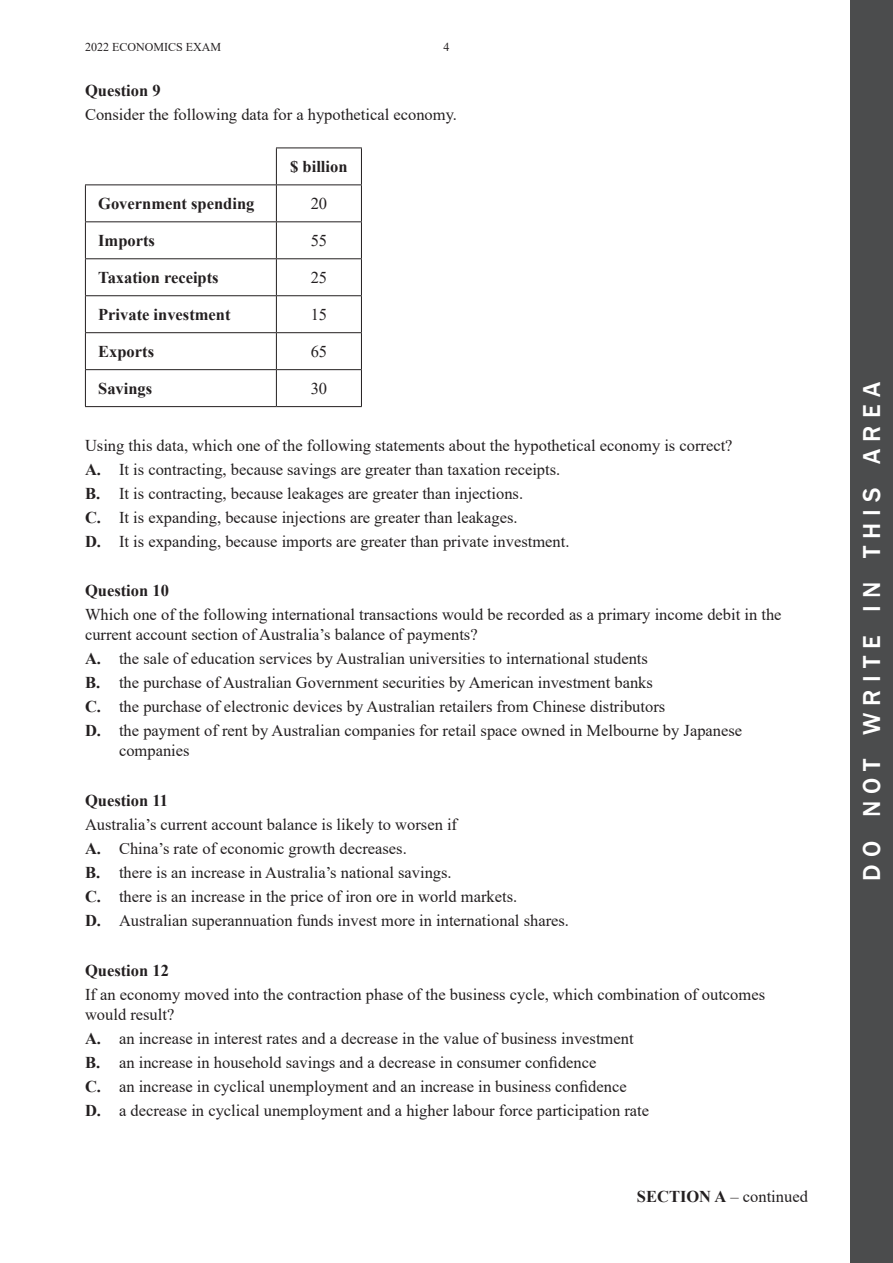
<style>
.page{position:relative;width:893px;height:1263px;background:#fff}
.page>*{position:absolute;margin:0;border:0;box-sizing:border-box;transform-origin:0 0}
.t1{font:500 25.2px "Franklin Gothic";letter-spacing:.285em;color:#fff}
.t2{font:16.5px/24px "Times New Roman";color:#231f20}
.t3{font:700 16.5px "Times New Roman";color:#231f20}
.t4{font:12px "Times New Roman";color:#231f20}
.s1{font-weight:700}
</style>
<div class="page">
<div style="left:850px;top:0;width:43px;height:1263px;background:#4b4c4d"></div>
<hr style="left:276px;top:148px;width:86px;height:1px;background:#231f20">
<hr style="left:276px;top:148px;width:1px;height:36px;background:#231f20">
<hr style="left:361px;top:148px;width:1px;height:36px;background:#231f20">
<hr style="left:276px;top:184px;width:86px;height:1px;background:#231f20">
<hr style="left:361px;top:185px;width:1px;height:36px;background:#231f20">
<hr style="left:276px;top:221px;width:86px;height:1px;background:#231f20">
<hr style="left:361px;top:222px;width:1px;height:36px;background:#231f20">
<hr style="left:276px;top:258px;width:86px;height:1px;background:#231f20">
<hr style="left:361px;top:259px;width:1px;height:36px;background:#231f20">
<hr style="left:276px;top:295px;width:86px;height:1px;background:#231f20">
<hr style="left:361px;top:296px;width:1px;height:36px;background:#231f20">
<hr style="left:276px;top:332px;width:86px;height:1px;background:#231f20">
<hr style="left:361px;top:333px;width:1px;height:36px;background:#231f20">
<hr style="left:276px;top:369px;width:86px;height:1px;background:#231f20">
<hr style="left:361px;top:370px;width:1px;height:36px;background:#231f20">
<hr style="left:276px;top:406px;width:86px;height:1px;background:#231f20">
<hr style="left:85px;top:184px;width:191px;height:1px;background:#231f20">
<hr style="left:85px;top:185px;width:1px;height:36px;background:#231f20">
<hr style="left:276px;top:185px;width:1px;height:36px;background:#231f20">
<hr style="left:85px;top:221px;width:191px;height:1px;background:#231f20">
<hr style="left:85px;top:222px;width:1px;height:36px;background:#231f20">
<hr style="left:276px;top:222px;width:1px;height:36px;background:#231f20">
<hr style="left:85px;top:258px;width:191px;height:1px;background:#231f20">
<hr style="left:85px;top:259px;width:1px;height:36px;background:#231f20">
<hr style="left:276px;top:259px;width:1px;height:36px;background:#231f20">
<hr style="left:85px;top:295px;width:191px;height:1px;background:#231f20">
<hr style="left:85px;top:296px;width:1px;height:36px;background:#231f20">
<hr style="left:276px;top:296px;width:1px;height:36px;background:#231f20">
<hr style="left:85px;top:332px;width:191px;height:1px;background:#231f20">
<hr style="left:85px;top:333px;width:1px;height:36px;background:#231f20">
<hr style="left:276px;top:333px;width:1px;height:36px;background:#231f20">
<hr style="left:85px;top:369px;width:191px;height:1px;background:#231f20">
<hr style="left:85px;top:370px;width:1px;height:36px;background:#231f20">
<hr style="left:276px;top:370px;width:1px;height:36px;background:#231f20">
<hr style="left:85px;top:406px;width:191px;height:1px;background:#231f20">
<p class="t4" style="left:85px;top:38px;width:137px">2022 ECONOMICS EXAM</p>
<p class="t4" style="left:443px;top:38px;width:7px">4</p>
<p class="t3" style="left:85px;top:79px;width:77px">Question 9</p>
<p class="t2" style="left:85px;top:102px;width:373px">Consider the following data for a hypothetical economy.</p>
<p class="t3" style="left:290px;top:154px;width:59px">$ billion</p>
<p class="t3" style="left:98px;top:191px;width:158px">Government spending</p>
<p class="t2" style="left:311px;top:191px;width:18px">20</p>
<p class="t3" style="left:98px;top:228px;width:58px">Imports</p>
<p class="t2" style="left:311px;top:228px;width:18px">55</p>
<p class="t3" style="left:98px;top:265px;width:122px">Taxation receipts</p>
<p class="t2" style="left:311px;top:265px;width:18px">25</p>
<p class="t3" style="left:98px;top:302px;width:134px">Private investment</p>
<p class="t2" style="left:311px;top:302px;width:18px">15</p>
<p class="t3" style="left:98px;top:339px;width:57px">Exports</p>
<p class="t2" style="left:311px;top:339px;width:18px">65</p>
<p class="t3" style="left:98px;top:376px;width:56px">Savings</p>
<p class="t2" style="left:311px;top:376px;width:18px">30</p>
<p class="t2" style="left:85px;top:432px;width:649px">Using this data, which one of the following statements about the hypothetical economy is correct?<br><span class="s1">A.</span> It is contracting, because savings are greater than taxation receipts.<br><span class="s1">B.</span> It is contracting, because leakages are greater than injections.<br><span class="s1">C.</span> It is expanding, because injections are greater than leakages.<br><span class="s1">D.</span> It is expanding, because imports are greater than private investment.</p>
<p class="t3" style="left:85px;top:579px;width:85px">Question 10</p>
<p class="t2" style="left:85px;top:604px;width:698px;line-height:19.8px">Which one of the following international transactions would be recorded as a primary income debit in the current account section of Australia’s balance of payments?</p>
<p class="t2" style="left:85px;top:646px;width:659px"><span class="s1">A.</span> the sale of education services by Australian universities to international students<br><span class="s1">B.</span> the purchase of Australian Government securities by American investment banks<br><span class="s1">C.</span> the purchase of electronic devices by Australian retailers from Chinese distributors<br><span class="s1">D.</span> the payment of rent by Australian companies for retail space owned in Melbourne by Japanese</p>
<p class="t2" style="left:119px;top:738px;width:72px">companies</p>
<p class="t3" style="left:85px;top:788px;width:84px">Question 11</p>
<p class="t2" style="left:85px;top:812px;width:485px">Australia’s current account balance is likely to worsen if<br><span class="s1">A.</span> China’s rate of economic growth decreases.<br><span class="s1">B.</span> there is an increase in Australia’s national savings.<br><span class="s1">C.</span> there is an increase in the price of iron ore in world markets.<br><span class="s1">D.</span> Australian superannuation funds invest more in international shares.</p>
<p class="t3" style="left:85px;top:958px;width:85px">Question 12</p>
<p class="t2" style="left:85px;top:984px;width:682px;line-height:19.8px">If an economy moved into the contraction phase of the business cycle, which combination of outcomes would result?</p>
<p class="t2" style="left:85px;top:1025px;width:566px"><span class="s1">A.</span> an increase in interest rates and a decrease in the value of business investment <span class="s1">B.</span> an increase in household savings and a decrease in consumer confidence<br><span class="s1">C.</span> an increase in cyclical unemployment and an increase in business confidence<br><span class="s1">D.</span> a decrease in cyclical unemployment and a higher labour force participation rate</p>
<p class="t2" style="left:637px;top:1184px;width:172px"><span class="s1">SECTION A</span> – continued</p>
<h1 class="t1" style="left:856px;top:881px;width:500px;rotate:-90deg">do not write in this area</h1>
</div>
